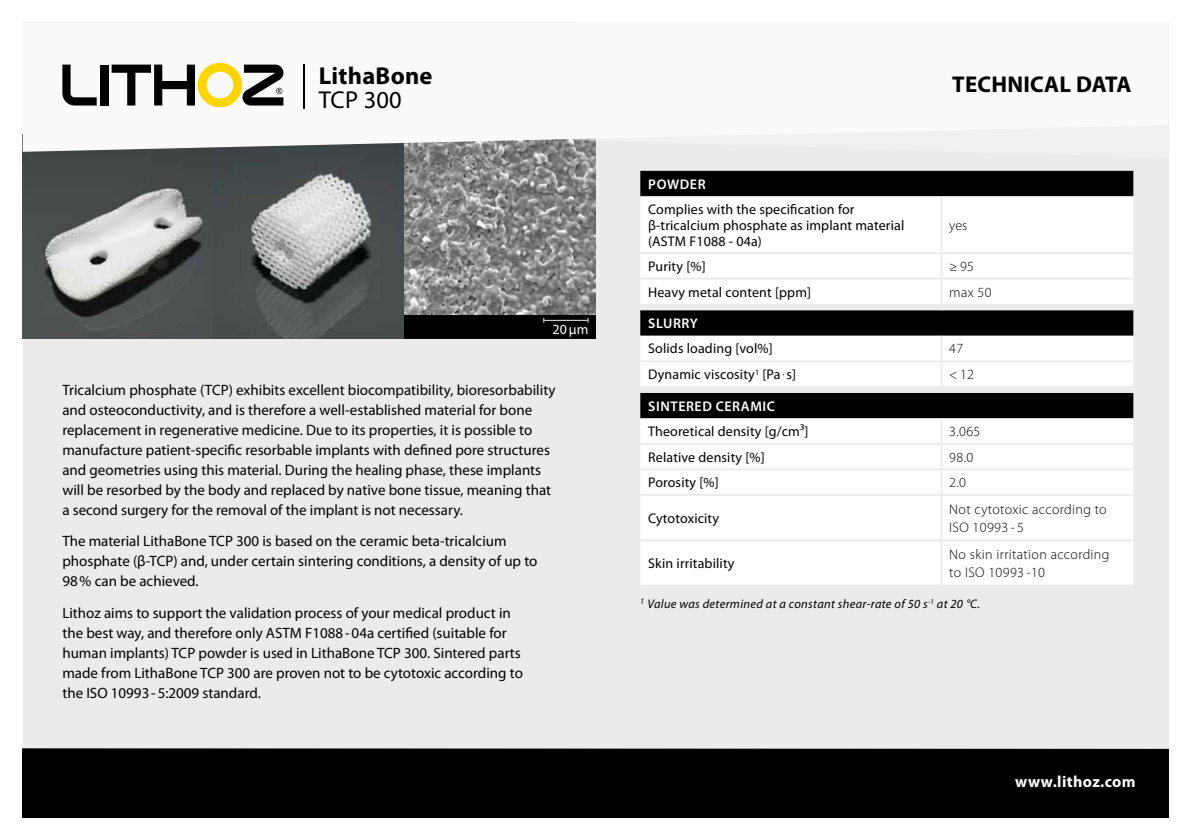
<style>
.page{position:relative;width:1191px;height:840px;background:#fff}
.page>*{position:absolute;margin:0;border:0;box-sizing:border-box;transform-origin:0 0}
.t1{font:700 24.4px "Myriad Pro";letter-spacing:.01em;color:#000}
.t2{font:24.4px "Myriad Pro";letter-spacing:.01em;color:#000}
.t3{font:700 22.8px "Myriad Pro";letter-spacing:.01em;color:#000}
.t4{font:700 16px "Myriad Pro";letter-spacing:.025em;color:#fff}
.t5{font:15px/20px "Myriad Pro";color:#000}
.t6{font:14px/16px "Myriad Pro";letter-spacing:.01em;color:#000}
.t7{font:300 14px/18px "Myriad Pro";letter-spacing:.025em;color:#000}
.t8{font:600 14px "Myriad Pro";letter-spacing:.04em;color:#fff}
.t9{font:14px "Myriad Pro";color:#fff}
.t10{font:italic 12.4px "Myriad Pro";letter-spacing:.025em;color:#000}
</style>
<div class="page">
<div style="left:23px;top:23px;width:1145px;height:793px;background:#ebebeb"></div>
<img style="left:23px;top:152px;width:572px;height:186px">
<div style="left:23px;top:747px;width:1145px;height:69px;background:#000"></div>
<svg style="left:23px;top:23px;width:1145px;height:129px;fill:#fafafa"></svg>
<svg style="left:62px;top:65px;width:35px;height:40px"></svg>
<div style="left:100px;top:65px;width:8px;height:40px;background:#000"></div>
<svg style="left:112px;top:63px;width:171px;height:44px"></svg>
<hr style="left:303px;top:64px;width:2px;height:45px;background:#000">
<div style="left:640px;top:171px;width:493px;height:247px;background:#000"></div>
<div style="left:640px;top:196px;width:493px;height:108px;background:#fff"></div>
<svg style="left:640px;top:304px;width:493px;height:88px;background:#afafaf"></svg>
<div style="left:640px;top:418px;width:493px;height:166px;background:#fff"></div>
<hr style="left:940px;top:196px;width:2px;height:56px;background:#ebebeb">
<hr style="left:940px;top:279px;width:2px;height:25px;background:#ebebeb">
<svg style="left:940px;top:304px;width:2px;height:6px"></svg>
<hr style="left:940px;top:335px;width:2px;height:25px;background:#ebebeb">
<hr style="left:940px;top:362px;width:2px;height:23px;background:#ebebeb">
<hr style="left:640px;top:360px;width:301px;height:2px;background:#ebebeb">
<hr style="left:941px;top:360px;width:192px;height:2px;background:#ebebeb">
<hr style="left:940px;top:495px;width:2px;height:44px;background:#ebebeb">
<hr style="left:940px;top:541px;width:2px;height:43px;background:#ebebeb">
<hr style="left:940px;top:444px;width:2px;height:24px;background:#ebebeb">
<hr style="left:940px;top:470px;width:2px;height:24px;background:#ebebeb">
<hr style="left:940px;top:418px;width:2px;height:25px;background:#ebebeb">
<hr style="left:640px;top:539px;width:301px;height:2px;background:#ebebeb">
<hr style="left:941px;top:539px;width:192px;height:2px;background:#ebebeb">
<hr style="left:640px;top:468px;width:301px;height:2px;background:#ebebeb">
<hr style="left:941px;top:468px;width:192px;height:2px;background:#ebebeb">
<hr style="left:640px;top:494px;width:301px;height:1px;background:#ebebeb">
<hr style="left:941px;top:494px;width:192px;height:1px;background:#ebebeb">
<hr style="left:640px;top:385px;width:301px;height:2px;background:#ebebeb">
<hr style="left:941px;top:385px;width:192px;height:2px;background:#ebebeb">
<hr style="left:640px;top:252px;width:301px;height:2px;background:#ebebeb">
<hr style="left:640px;top:277px;width:301px;height:2px;background:#ebebeb">
<hr style="left:640px;top:443px;width:301px;height:1px;background:#ebebeb">
<hr style="left:941px;top:443px;width:192px;height:1px;background:#ebebeb">
<hr style="left:940px;top:254px;width:2px;height:23px;background:#ebebeb">
<hr style="left:941px;top:252px;width:192px;height:2px;background:#ebebeb">
<hr style="left:941px;top:277px;width:192px;height:2px;background:#ebebeb">
<div style="left:404px;top:315px;width:191px;height:23px;background:#000"></div>
<hr style="left:544px;top:319px;width:43px;height:1px;background:#ebebeb">
<h1 class="t1" style="left:319px;top:62px;width:115px">LithaBone</h1>
<h1 class="t2" style="left:319px;top:85px;width:85px">TCP 300</h1>
<p class="t9" style="left:552px;top:321px;width:38px">20 μm</p>
<p class="t5" style="left:62px;top:379px;width:494px">Tricalcium phosphate (TCP) exhibits excellent biocompatibility, bioresorbability and osteoconductivity, and is therefore a well-established material for bone replacement in regenerative medicine. Due to its properties, it is possible to manufacture patient-specific resorbable implants with defined pore structures and geometries using this material. During the healing phase, these implants will be resorbed by the body and replaced by native bone tissue, meaning that a second surgery for the removal of the implant is not necessary.</p>
<p class="t5" style="left:62px;top:530px;width:476px">The material LithaBone TCP 300 is based on the ceramic beta-tricalcium phosphate (β-TCP) and, under certain sintering conditions, a density of up to<br>98% can be achieved.</p>
<p class="t5" style="left:62px;top:602px;width:462px">Lithoz aims to support the validation process of your medical product in the best way, and therefore only ASTM F1088-04a certified (suitable for human implants) TCP powder is used in LithaBone TCP 300. Sintered parts made from LithaBone TCP 300 are proven not to be cytotoxic according to the ISO 10993-5:2009 standard.</p>
<p class="t8" style="left:648px;top:176px;width:59px">POWDER</p>
<p class="t6" style="left:648px;top:200px;width:258px">Complies with the specification for β-tricalcium phosphate as implant material (ASTM F1088 - 04a)</p>
<h2 class="t3" style="left:952px;top:71px;width:181px">TECHNICAL DATA</h2>
<p class="t7" style="left:949px;top:216px;width:20px">yes</p>
<p class="t6" style="left:648px;top:258px;width:59px">Purity [%]</p>
<p class="t7" style="left:949px;top:257px;width:26px">≥95</p>
<p class="t6" style="left:648px;top:284px;width:164px">Heavy metal content [ppm]</p>
<p class="t7" style="left:949px;top:283px;width:44px">max 50</p>
<p class="t8" style="left:648px;top:315px;width:51px">SLURRY</p>
<p class="t6" style="left:648px;top:340px;width:126px">Solids loading [vol%]</p>
<p class="t7" style="left:949px;top:339px;width:16px">47</p>
<p class="t6" style="left:648px;top:366px;width:149px">Dynamic viscosity<sup>1</sup> [Pa .s]</p>
<p class="t7" style="left:949px;top:365px;width:26px">&lt;12</p>
<p class="t8" style="left:648px;top:398px;width:128px">SINTERED CERAMIC</p>
<p class="t6" style="left:648px;top:423px;width:162px">Theoretical density [g/cm³]</p>
<p class="t7" style="left:949px;top:422px;width:33px">3.065</p>
<p class="t6" style="left:648px;top:449px;width:118px">Relative density [%]</p>
<p class="t7" style="left:949px;top:448px;width:25px">98.0</p>
<p class="t6" style="left:648px;top:474px;width:72px">Porosity [%]</p>
<p class="t7" style="left:949px;top:474px;width:18px">2.0</p>
<p class="t6" style="left:648px;top:509px;width:72px">Cytotoxicity</p>
<p class="t7" style="left:949px;top:500px;width:159px">Not cytotoxic according to<br>ISO 10993 - 5</p>
<p class="t6" style="left:648px;top:555px;width:88px">Skin irritability</p>
<p class="t7" style="left:949px;top:545px;width:162px">No skin irritation according to ISO 10993 -10</p>
<p class="t10" style="left:640px;top:597px;width:341px"><sup>1</sup> Value was determined at a constant shear-rate of 50 s<sup>-1</sup> at 20 °C.</p>
<p class="t4" style="left:1015px;top:772px;width:122px">www.lithoz.com</p>
</div>
